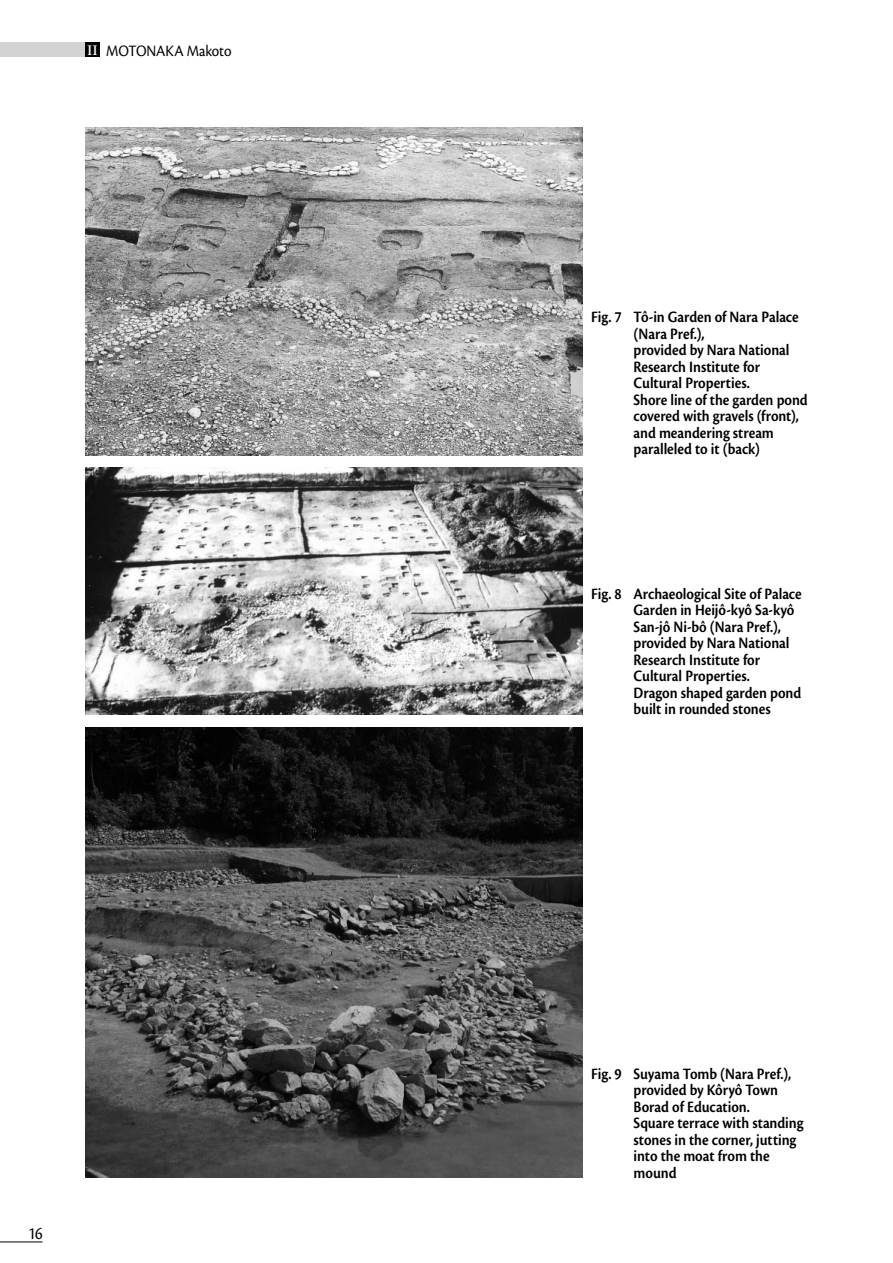
<style>
.page{position:relative;width:893px;height:1263px;background:#fff}
.page>*{position:absolute;margin:0;border:0;box-sizing:border-box;transform-origin:0 0}
.t1{font:18px "Cronos Pro";color:#000;scale:.9 1}
.t2{font:600 16.5px/16.5px "Cronos Pro";letter-spacing:-.005em;color:#000;scale:.9 1}
.t3{font:16.5px "Cronos Pro";letter-spacing:-.005em;color:#000;scale:.9 1}
.t4{font:600 13.5px "Adobe Caslon Pro";color:#fff;scale:.9 1}
</style>
<div class="page">
<div style="left:85px;top:43px;width:15px;height:14px;background:#000"></div>
<hr style="left:0;top:1242px;width:43px;height:1px;background:#000">
<div style="left:0;top:43px;width:85px;height:14px;background:#d3d3d4"></div>
<img style="left:85px;top:468px;width:498px;height:246px">
<img style="left:85px;top:727px;width:498px;height:451px">
<img style="left:85px;top:128px;width:498px;height:327px">
<p class="t4" style="left:88px;top:42px;width:12px">II</p>
<p class="t3" style="left:106px;top:42px;width:141px">MOTONAKA Makoto</p>
<p class="t1" style="left:28px;top:1223px;width:18px">16</p>
<p class="t2" style="left:634px;top:309px;width:195px;text-indent:-43px">Fig. 7 Tô-in Garden of Nara Palace (Nara Pref.),<br>provided by Nara National<br>Research Institute for<br>Cultural Properties.<br>Shore line of the garden pond covered with gravels (front), and meandering stream paralleled to it (back)</p>
<p class="t2" style="left:634px;top:586px;width:188px;text-indent:-43px">Fig. 8 Archaeological Site of Palace<br>Garden in Heijô-kyô Sa-kyô<br>San-jô Ni-bô (Nara Pref.), provided by Nara National<br>Research Institute for<br>Cultural Properties.<br>Dragon shaped garden pond built in rounded stones</p>
<p class="t2" style="left:634px;top:1066px;width:190px;text-indent:-43px">Fig. 9 Suyama Tomb (Nara Pref.), provided by Kôryô Town<br>Borad of Education.<br>Square terrace with standing stones in the corner, jutting into the moat from the mound</p>
</div>
